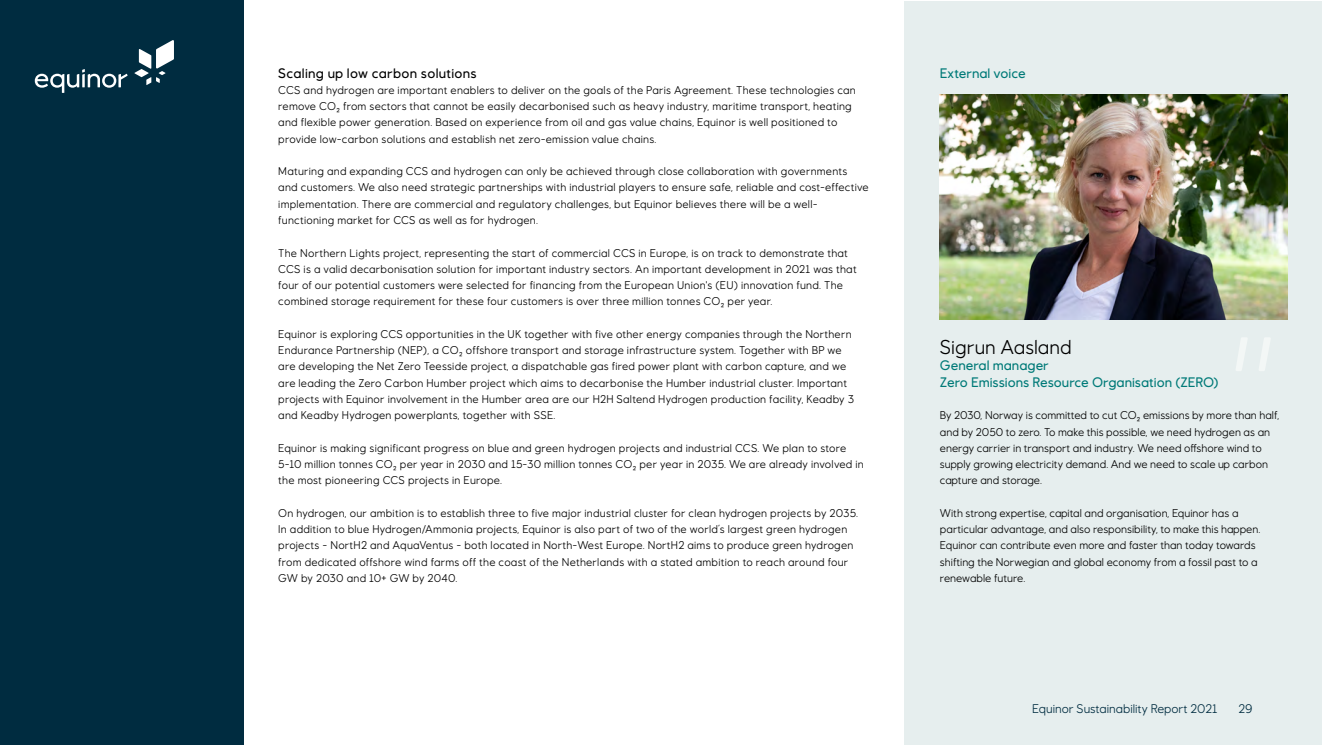
<style>
.page{position:relative;width:1322px;height:745px;background:#fff}
.page>*{position:absolute;margin:0;border:0;box-sizing:border-box;transform-origin:0 0}
.level_4_heading_Medi{font:20px "Equinor";color:#000}
.level_4_heading_Medi-2{font:500 13.75px/16.2px "Equinor";color:#007a78}
.level_4_heading_Medi-3{font:500 13.75px "Equinor";letter-spacing:.02em;color:#000}
.Page_number_reg_10_1{font:12.5px "Equinor";color:#002c40}
.Body_copy{font:11.25px/16.2px "Equinor";letter-spacing:.02em;color:#000}
.Body_copy-2{font:11.25px/16.2px "Equinor";color:#000}
</style>
<div class="page">
<div style="left:0;top:0;width:243px;height:744px;background:#002c40"></div>
<svg style="left:134px;top:40px;width:40px;height:45px"></svg>
<svg style="left:35px;top:69px;width:93px;height:24px"></svg>
<div style="left:904px;top:1px;width:418px;height:743px;background:#e6eeee"></div>
<img style="left:939px;top:94px;width:348px;height:225px">
<p class="level_4_heading_Medi-3" style="left:278px;top:65px;width:200px">Scaling up low carbon solutions</p>
<p class="Body_copy" style="left:278px;top:82px;width:579px">CCS and hydrogen are important enablers to deliver on the goals of the Paris Agreement. These technologies can remove CO₂ from sectors that cannot be easily decarbonised such as heavy industry, maritime transport, heating and flexible power generation. Based on experience from oil and gas value chains, Equinor is well positioned to provide low-carbon solutions and establish net zero-emission value chains.</p>
<p class="Body_copy" style="left:278px;top:163px;width:592px">Maturing and expanding CCS and hydrogen can only be achieved through close collaboration with governments and customers. We also need strategic partnerships with industrial players to ensure safe, reliable and cost-effective implementation. There are commercial and regulatory challenges, but Equinor believes there will be a well&shy;functioning market for CCS as well as for hydrogen.</p>
<p class="Body_copy" style="left:278px;top:244px;width:580px">The Northern Lights project, representing the start of commercial CCS in Europe, is on track to demonstrate that CCS is a valid decarbonisation solution for important industry sectors. An important development in 2021 was that four of our potential customers were selected for financing from the European Union's (EU) innovation fund. The combined storage requirement for these four customers is over three million tonnes CO₂ per year.</p>
<p class="Body_copy" style="left:278px;top:325px;width:577px">Equinor is exploring CCS opportunities in the UK together with five other energy companies through the Northern Endurance Partnership (NEP), a CO₂ offshore transport and storage infrastructure system. Together with BP we are developing the Net Zero Teesside project, a dispatchable gas fired power plant with carbon capture, and we are leading the Zero Carbon Humber project which aims to decarbonise the Humber industrial cluster. Important projects with Equinor involvement in the Humber area are our H2H Saltend Hydrogen production facility, Keadby 3 and Keadby Hydrogen powerplants, together with SSE.</p>
<p class="Body_copy" style="left:278px;top:439px;width:587px">Equinor is making significant progress on blue and green hydrogen projects and industrial CCS. We plan to store<br>5-10 million tonnes CO₂ per year in 2030 and 15-30 million tonnes CO₂ per year in 2035. We are already involved in the most pioneering CCS projects in Europe.</p>
<p class="Body_copy" style="left:278px;top:504px;width:581px">On hydrogen, our ambition is to establish three to five major industrial cluster for clean hydrogen projects by 2035.<br>In addition to blue Hydrogen/Ammonia projects, Equinor is also part of two of the world’s largest green hydrogen projects - NortH2 and AquaVentus - both located in North-West Europe. NortH2 aims to produce green hydrogen from dedicated offshore wind farms off the coast of the Netherlands with a stated ambition to reach around four GW by 2030 and 10+ GW by 2040.</p>
<p class="level_4_heading_Medi-2" style="left:940px;top:64px;width:87px">External voice</p>
<p class="level_4_heading_Medi" style="left:940px;top:335px;width:133px">Sigrun Aasland</p>
<p class="level_4_heading_Medi-2" style="left:940px;top:357px;width:280px">General manager<br>Zero Emissions Resource Organisation (ZERO)</p>
<p class="Body_copy-2" style="left:940px;top:407px;width:341px">By 2030, Norway is committed to cut CO₂ emissions by more than half, and by 2050 to zero. To make this possible, we need hydrogen as an energy carrier in transport and industry. We need offshore wind to supply growing electricity demand. And we need to scale up carbon capture and storage.</p>
<p class="Body_copy-2" style="left:940px;top:504px;width:322px">With strong expertise, capital and organisation, Equinor has a particular advantage, and also responsibility, to make this happen.<br>Equinor can contribute even more and faster than today towards shifting the Norwegian and global economy from a fossil past to a renewable future.</p>
<p class="Page_number_reg_10_1" style="left:1032px;top:700px;width:187px">Equinor Sustainability Report 2021</p>
<p class="Page_number_reg_10_1" style="left:1238px;top:700px;width:16px">29</p>
</div>
